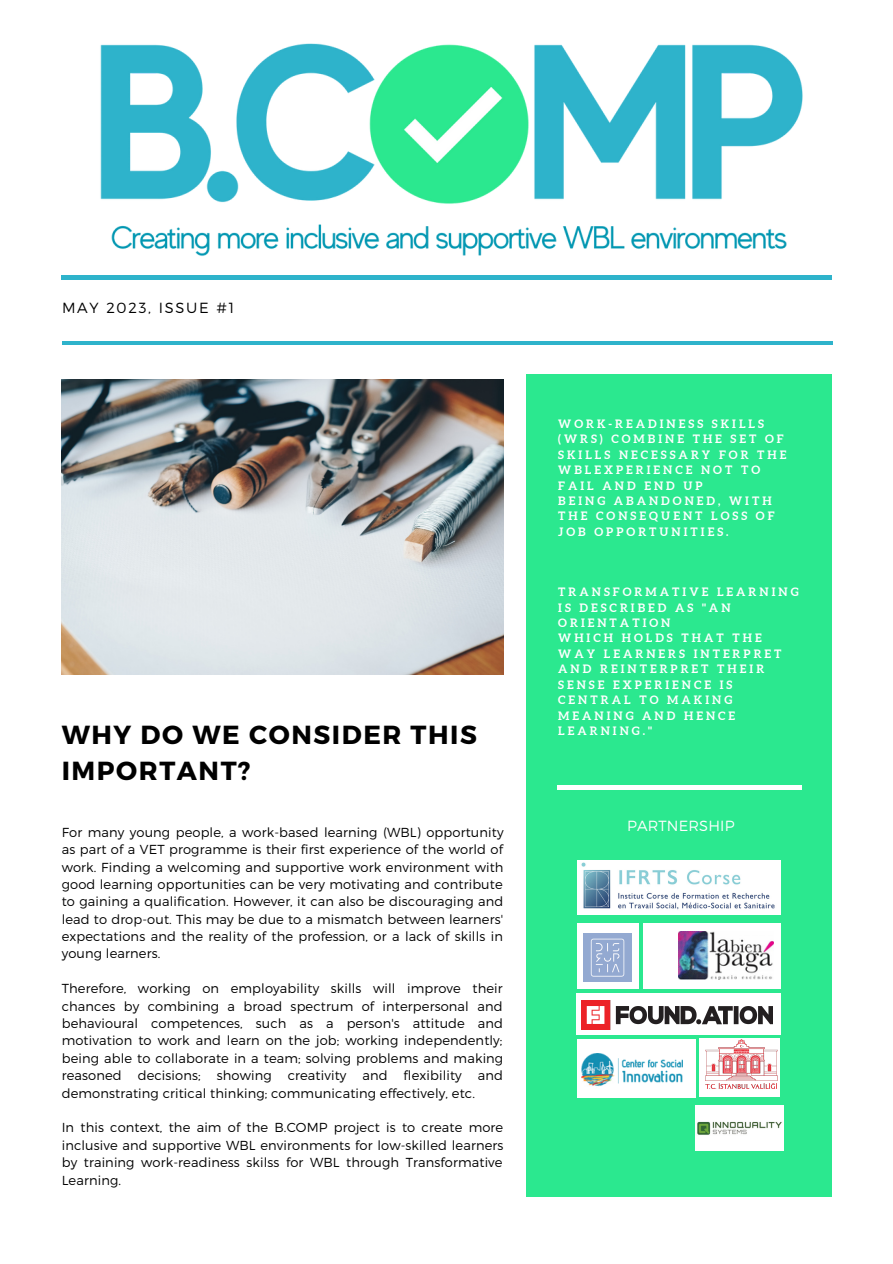
<style>
.page{position:relative;width:893px;height:1264px;background:#fff}
.page>*{position:absolute;margin:0;border:0;box-sizing:border-box;transform-origin:0 0}
.t1{font:700 26.1px/36px "Montserrat";letter-spacing:.06em;color:#000}
.t2{font:300 14.7px "Montserrat";letter-spacing:.12em;color:#000}
.t3{font:300 14.7px "Montserrat";letter-spacing:.01em;color:#fff}
.t4{font:300 13.05px/17.4px "Montserrat";letter-spacing:.01em;color:#000;text-align:justify}
.t5{font:700 11.55px/15.5px "Aleo";letter-spacing:.26em;color:#fff}
</style>
<div class="page">
<hr style="left:62px;top:276px;width:770px;height:3px;background:#2eb3cb">
<hr style="left:62px;top:341px;width:770px;height:4px;background:#2eb3cb">
<div style="left:526px;top:375px;width:305px;height:821px;background:#2be88f"></div>
<hr style="left:557px;top:785px;width:244px;height:4px;background:#fff">
<img style="left:100px;top:43px;width:703px;height:213px">
<img style="left:62px;top:379px;width:441px;height:295px">
<div style="left:577px;top:923px;width:61px;height:65px;background:#fff"></div>
<img style="left:577px;top:860px;width:203px;height:54px">
<div style="left:643px;top:923px;width:137px;height:65px;background:#fff"></div>
<img style="left:678px;top:931px;width:95px;height:48px">
<img style="left:583px;top:933px;width:49px;height:48px">
<div style="left:577px;top:1039px;width:118px;height:58px;background:#fff"></div>
<img style="left:581px;top:1053px;width:101px;height:34px">
<div style="left:576px;top:992px;width:204px;height:42px;background:#fff"></div>
<img style="left:581px;top:1000px;width:191px;height:29px">
<div style="left:699px;top:1038px;width:81px;height:59px;background:#fff"></div>
<img style="left:705px;top:1039px;width:72px;height:49px">
<img style="left:695px;top:1105px;width:88px;height:45px">
<p class="t2" style="left:62px;top:298px;width:174px">MAY 2023, ISSUE #1</p>
<p class="t1" style="left:62px;top:715px;width:417px">WHY DO WE CONSIDER THIS<br>IMPORTANT?</p>
<p class="t4" style="left:62px;top:822px;width:443px">For many young people, a work-based learning (WBL) opportunity as part of a VET programme is their first experience of the world of work. Finding a welcoming and supportive work environment with good learning opportunities can be very motivating and contribute to gaining a qualification. However, it can also be discouraging and lead to drop-out. This may be due to a mismatch between learners' expectations and the reality of the profession, or a lack of skills in young learners.</p>
<p class="t4" style="left:62px;top:979px;width:443px">Therefore, working on employability skills will improve their chances by combining a broad spectrum of interpersonal and behavioural competences, such as a person's attitude and motivation to work and learn on the job; working independently; being able to collaborate in a team; solving problems and making reasoned decisions; showing creativity and flexibility and demonstrating critical thinking; communicating effectively, etc.</p>
<p class="t4" style="left:62px;top:1118px;width:443px">In this context, the aim of the B.COMP project is to create more inclusive and supportive WBL environments for low-skilled learners by training work-readiness skilss for WBL through Transformative Learning.</p>
<p class="t5" style="left:558px;top:416px;width:230px">WORK-READINESS SKILLS (WRS) COMBINE THE SET OF<br>SKILLS NECESSARY FOR THE<br>WBLEXPERIENCE NOT TO<br>FAIL AND END UP</p>
<p class="t5" style="left:558px;top:493px;width:218px">BEING ABANDONED, WITH<br>THE CONSEQUENT LOSS OF<br>JOB OPPORTUNITIES.</p>
<p class="t5" style="left:558px;top:584px;width:242px">TRANSFORMATIVE LEARNING<br>IS DESCRIBED AS "AN<br>ORIENTATION</p>
<p class="t5" style="left:558px;top:630px;width:225px">WHICH HOLDS THAT THE<br>WAY LEARNERS INTERPRET<br>AND REINTERPRET THEIR<br>SENSE EXPERIENCE IS<br>CENTRAL TO MAKING<br>MEANING AND HENCE</p>
<p class="t5" style="left:558px;top:723px;width:95px">LEARNING."</p>
<p class="t3" style="left:627px;top:815px;width:109px">PARTNERSHIP</p>
</div>
